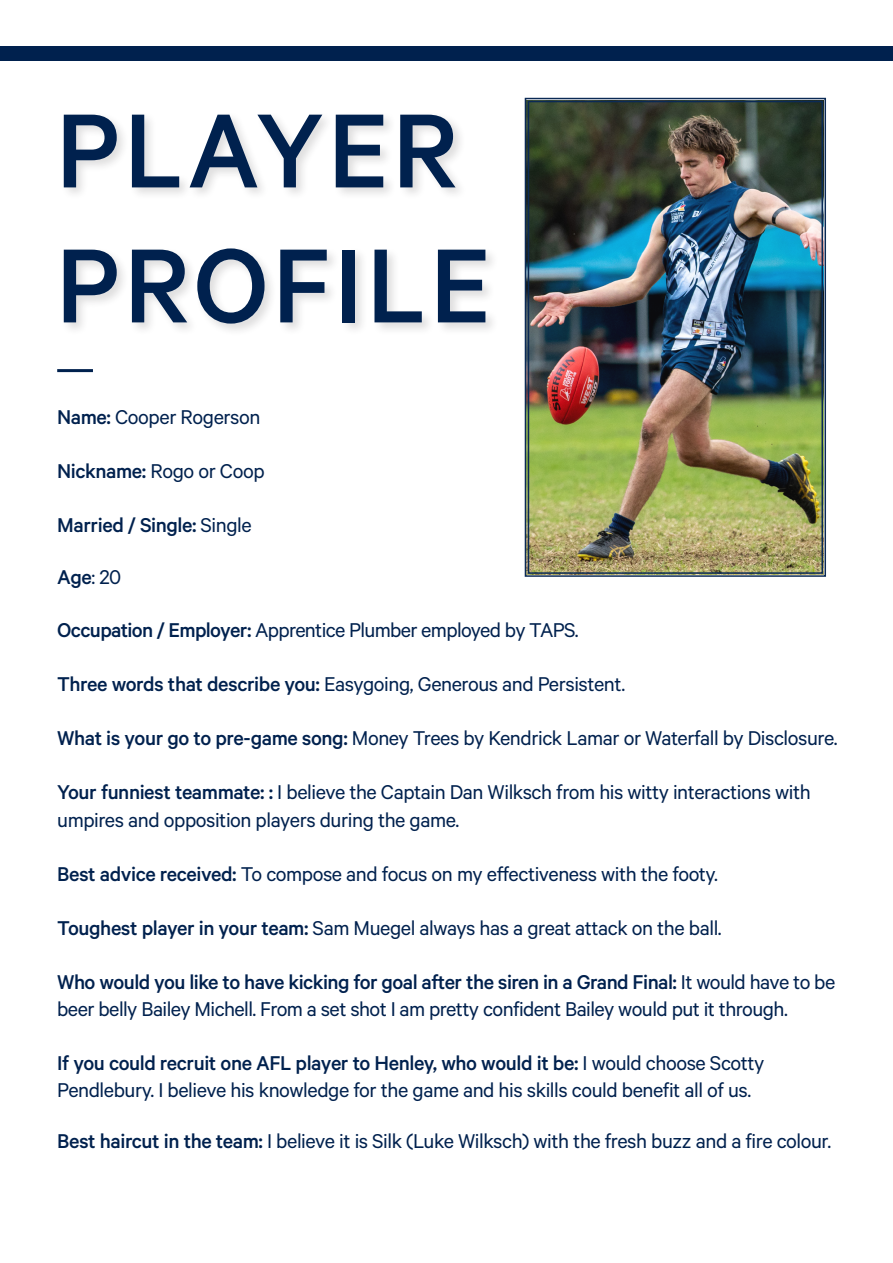
<style>
.page{position:relative;width:893px;height:1263px;background:#fff}
.page>*{position:absolute;margin:0;border:0;box-sizing:border-box;transform-origin:0 0}
.t1{font:500 118.5px/135px "Calibre";letter-spacing:.03em;color:#00214e}
.t2{font:22.5px/27px "Calibre";letter-spacing:-.02em;color:#00214e}
.t3{font:500 22.5px "Calibre";letter-spacing:-.02em;color:#00214e}
.s1{font-weight:500}
.s2{font-weight:400}
</style>
<div class="page">
<img style="left:524px;top:97px;width:302px;height:480px">
<div style="left:528px;top:101px;width:295px;height:473px;border:1px solid #00214e"></div>
<div style="left:61px;top:111px;width:438px;height:226px;background:#231f20;opacity:.15"></div>
<hr style="left:57px;top:369px;width:36px;height:3px;background:#00214e">
<div style="left:0;top:47px;width:893px;height:14px;background:#00214e"></div>
<h1 class="t1" style="left:56px;top:80px;width:437px">PLAYER<br>PROFILE</h1>
<p class="t2" style="left:57px;top:402px;width:205px"><span class="s1">Name:</span> Cooper Rogerson</p>
<p class="t2" style="left:57px;top:456px;width:209px"><span class="s1">Nickname:</span> Rogo or Coop</p>
<p class="t3" style="left:57px;top:512px;width:196px">Married / Single: <span class="s2">Single</span></p>
<p class="t3" style="left:57px;top:564px;width:66px">Age<span class="s2">: 20</span></p>
<p class="t2" style="left:57px;top:615px;width:523px"><span class="s1">Occupation / Employer:</span> Apprentice Plumber employed by TAPS.</p>
<p class="t2" style="left:57px;top:669px;width:570px"><span class="s1">Three words that describe you:</span> Easygoing, Generous and Persistent.</p>
<p class="t2" style="left:57px;top:723px;width:782px"><span class="s1">What is your go to pre-game song:</span> Money Trees by Kendrick Lamar or Waterfall by Disclosure.</p>
<p class="t2" style="left:57px;top:777px;width:755px;line-height:28.5px"><span class="s1">Your funniest teammate: :</span> I believe the Captain Dan Wilksch from his witty interactions with umpires and opposition players during the game.</p>
<p class="t2" style="left:57px;top:860px;width:662px"><span class="s1">Best advice received:</span> To compose and focus on my effectiveness with the footy.</p>
<p class="t2" style="left:57px;top:914px;width:666px"><span class="s1">Toughest player in your team:</span> Sam Muegel always has a great attack on the ball.</p>
<p class="t2" style="left:57px;top:968px;width:780px"><span class="s1">Who would you like to have kicking for goal after the siren in a Grand Final:</span> It would have to be beer belly Bailey Michell. From a set shot I am pretty confident Bailey would put it through.</p>
<p class="t2" style="left:57px;top:1049px;width:709px"><span class="s1">If you could recruit one AFL player to Henley, who would it be:</span> I would choose Scotty<br>Pendlebury. I believe his knowledge for the game and his skills could benefit all of us.</p>
<p class="t2" style="left:57px;top:1127px;width:776px"><span class="s1">Best haircut in the team:</span> I believe it is Silk (Luke Wilksch) with the fresh buzz and a fire colour.</p>
</div>
